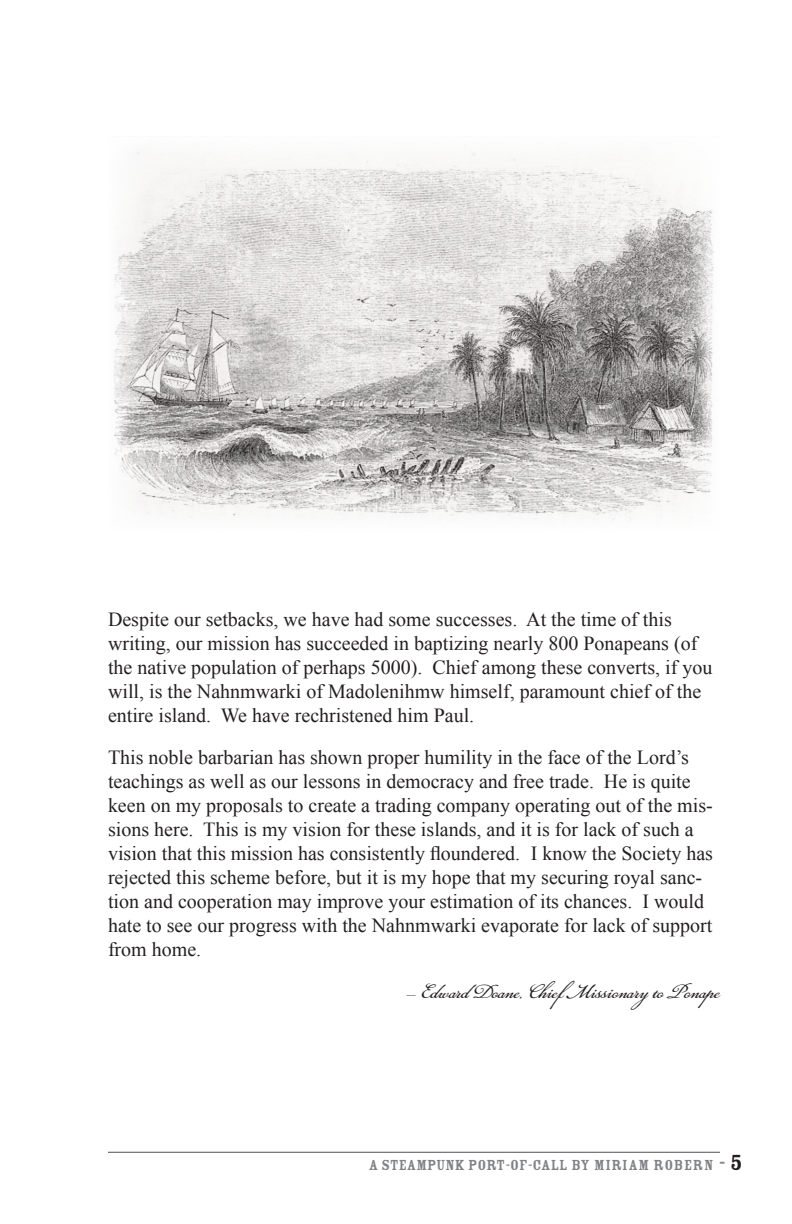
<style>
.page{position:relative;width:792px;height:1224px;background:#fff}
.page>*{position:absolute;margin:0;border:0;box-sizing:border-box;transform-origin:0 0}
.t1{font:20px/24px "Times New Roman";color:#231f20}
.t2{font:20px "Daisy Lau";color:#231f20}
.t3{font:16px "Rosewood Std Fill";color:#808285}
.s1{font-size:24px}
.s2{font-size:24px;color:#231f20}
</style>
<div class="page">
<hr style="left:108px;top:1152px;width:612px;height:1px;background:#231f20">
<img style="left:114px;top:152px;width:600px;height:368px">
<p class="t1" style="left:108px;top:609px;width:606px">Despite our setbacks, we have had some successes. At the time of this writing, our mission has succeeded in baptizing nearly 800 Ponapeans (of the native population of perhaps 5000). Chief among these converts, if you will, is the Nahnmwarki of Madolenihmw himself, paramount chief of the entire island. We have rechristened him Paul.</p>
<p class="t1" style="left:108px;top:747px;width:607px">This noble barbarian has shown proper humility in the face of the Lord’s teachings as well as our lessons in democracy and free trade. He is quite keen on my proposals to create a trading company operating out of the mis&shy;sions here. This is my vision for these islands, and it is for lack of such a vision that this mission has consistently floundered. I know the Society has rejected this scheme before, but it is my hope that my securing royal sanc&shy;tion and cooperation may improve your estimation of its chances. I would hate to see our progress with the Nahnmwarki evaporate for lack of support from home.</p>
<p class="t2" style="left:405px;top:984px;width:316px">— Edward Doane, ChiefMissionary to Ponape</p>
<p class="t3" style="left:369px;top:1160px;width:375px">A STEAMPUNK PORT-OF-CALL BY MIRIAM ROBERN <span class="s1">-</span> <span class="s2">5</span></p>
</div>
